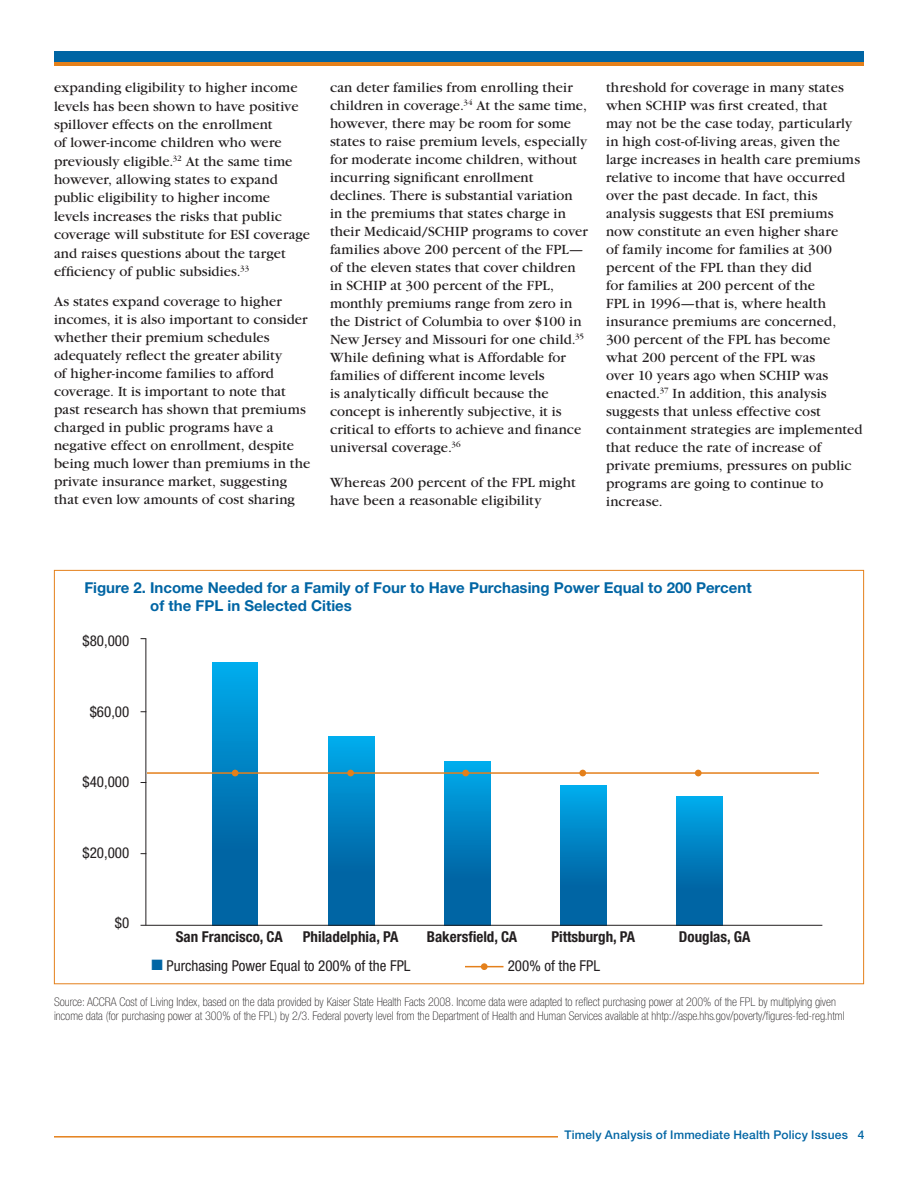
<style>
.page{position:relative;width:918px;height:1188px;background:#fff}
.page>*{position:absolute;margin:0;border:0;box-sizing:border-box;transform-origin:0 0}
.t1{font:700 15px/18px "Helvetica Neue";color:#0065a4}
.chart_text{font:condensed 15px "Helvetica Neue";color:#231f20}
.chart_text-2{font:700 condensed 15px "Helvetica Neue";color:#231f20}
.Body_Text{font:14.7px/18px "Garamond";letter-spacing:.005em;color:#231f20}
.chart_note{font:100 condensed 12px/14.4px "Helvetica Neue";color:#231f20}
.t2{font:500 12px "Helvetica Neue";letter-spacing:.015em;color:#0065a4}
.s1{color:#0065a4}
</style>
<div class="page">
<div style="left:54px;top:51px;width:810px;height:15px;background:#0065a4"></div>
<hr style="left:54px;top:62px;width:810px;height:4px;background:#e4801b">
<hr style="left:54px;top:1136px;width:504px;height:2px;background:#e4801b">
<div style="left:212px;top:662px;width:46px;height:263px;background:linear-gradient(to bottom,#00a6e6,#005695)"></div>
<div style="left:328px;top:736px;width:46px;height:189px;background:linear-gradient(to bottom,#01a6e6,#005695)"></div>
<div style="left:445px;top:761px;width:45px;height:164px;background:linear-gradient(to bottom,#01a5e5,#005796)"></div>
<div style="left:561px;top:786px;width:45px;height:139px;background:linear-gradient(to bottom,#00a6e6,#005695)"></div>
<div style="left:677px;top:796px;width:46px;height:129px;background:linear-gradient(to bottom,#00a6e7,#005695)"></div>
<hr style="left:146px;top:639px;width:1px;height:286px;background:#231f20">
<hr style="left:141px;top:925px;width:681px;height:1px;background:#231f20">
<hr style="left:465px;top:966px;width:39px;height:1px;background:#e4801b">
<div style="left:481px;top:963px;width:7px;height:7px;background:#e4801b;border-radius:50%"></div>
<hr style="left:147px;top:772px;width:672px;height:2px;background:#e4801b">
<svg style="left:232px;top:770px;width:6px;height:6px"></svg>
<div style="left:347px;top:770px;width:7px;height:6px;background:#e4801b;border-radius:50%"></div>
<div style="left:462px;top:770px;width:7px;height:6px;background:#e4801b;border-radius:50%"></div>
<div style="left:579px;top:770px;width:7px;height:6px;background:#e4801b;border-radius:50%"></div>
<div style="left:695px;top:770px;width:7px;height:6px;background:#e4801b;border-radius:50%"></div>
<p class="Body_Text" style="left:54px;top:79px;width:258px">expanding eligibility to higher income levels has been shown to have positive spillover effects on the enrollment<br>of lower-income children who were previously eligible.<sup>32</sup> At the same time however, allowing states to expand public eligibility to higher income<br>levels increases the risks that public coverage will substitute for ESI coverage and raises questions about the target efficiency of public subsidies.<sup>33</sup></p>
<p class="Body_Text" style="left:54px;top:293px;width:258px">As states expand coverage to higher incomes, it is also important to consider whether their premium schedules adequately reflect the greater ability<br>of higher-income families to afford coverage. It is important to note that past research has shown that premiums charged in public programs have a negative effect on enrollment, despite being much lower than premiums in the private insurance market, suggesting that even low amounts of cost sharing</p>
<p class="Body_Text" style="left:330px;top:79px;width:259px">can deter families from enrolling their children in coverage.<sup>34</sup> At the same time, however, there may be room for some states to raise premium levels, especially for moderate income children, without incurring significant enrollment declines. There is substantial variation in the premiums that states charge in their Medicaid/SCHIP programs to cover families above 200 percent of the FPL— of the eleven states that cover children in SCHIP at 300 percent of the FPL, monthly premiums range from zero in the District of Columbia to over $100 in New Jersey and Missouri for one child.<sup>35<br></sup>While defining what is Affordable for families of different income levels<br>is analytically difficult because the concept is inherently subjective, it is critical to efforts to achieve and finance universal coverage.<sup>36</sup></p>
<p class="Body_Text" style="left:330px;top:473px;width:247px">Whereas 200 percent of the FPL might have been a reasonable eligibility</p>
<p class="Body_Text" style="left:606px;top:79px;width:258px">threshold for coverage in many states when SCHIP was first created, that<br>may not be the case today, particularly in high cost-of-living areas, given the large increases in health care premiums relative to income that have occurred over the past decade. In fact, this analysis suggests that ESI premiums now constitute an even higher share<br>of family income for families at 300 percent of the FPL than they did<br>for families at 200 percent of the<br>FPL in 1996—that is, where health insurance premiums are concerned, 300 percent of the FPL has become what 200 percent of the FPL was<br>over 10 years ago when SCHIP was enacted.<sup>37</sup> In addition, this analysis suggests that unless effective cost containment strategies are implemented that reduce the rate of increase of private premiums, pressures on public programs are going to continue to increase.</p>
<p class="t1" style="left:150px;top:579px;width:603px;text-indent:-66px">Figure 2. Income Needed for a Family of Four to Have Purchasing Power Equal to 200 Percent of the FPL in Selected Cities</p>
<p class="chart_text" style="left:83px;top:632px;width:48px">$80,000</p>
<p class="chart_text" style="left:90px;top:703px;width:41px">$60,00</p>
<p class="chart_text" style="left:83px;top:773px;width:48px">$40,000</p>
<p class="chart_text" style="left:83px;top:844px;width:48px">$20,000</p>
<p class="chart_text" style="left:115px;top:914px;width:16px">$0</p>
<p class="chart_text-2" style="left:176px;top:928px;width:108px">San Francisco, CA</p>
<p class="chart_text-2" style="left:303px;top:928px;width:97px">Philadelphia, PA</p>
<p class="chart_text-2" style="left:427px;top:928px;width:92px">Bakersfield, CA</p>
<p class="chart_text-2" style="left:551px;top:928px;width:85px">Pittsburgh, PA</p>
<p class="chart_text-2" style="left:679px;top:928px;width:73px">Douglas, GA</p>
<p class="chart_text" style="left:152px;top:957px;width:261px"><span class="s1">■</span> Purchasing Power Equal to 200% of the FPL</p>
<p class="chart_text" style="left:508px;top:957px;width:94px">200% of the FPL</p>
<p class="chart_note" style="left:54px;top:994px;width:792px">Source: ACCRA Cost of Living Index, based on the data provided by Kaiser State Health Facts 2008. Income data were adapted to reflect purchasing power at 200% of the FPL by multiplying given income data (for purchasing power at 300% of the FPL) by 2/3. Federal poverty level from the Department of Health and Human Services available at hhtp://aspe.hhs.gov/poverty/figures-fed-reg.html</p>
<p class="t2" style="left:564px;top:1128px;width:301px">Timely Analysis of Immediate Health Policy Issues 4</p>
</div>
